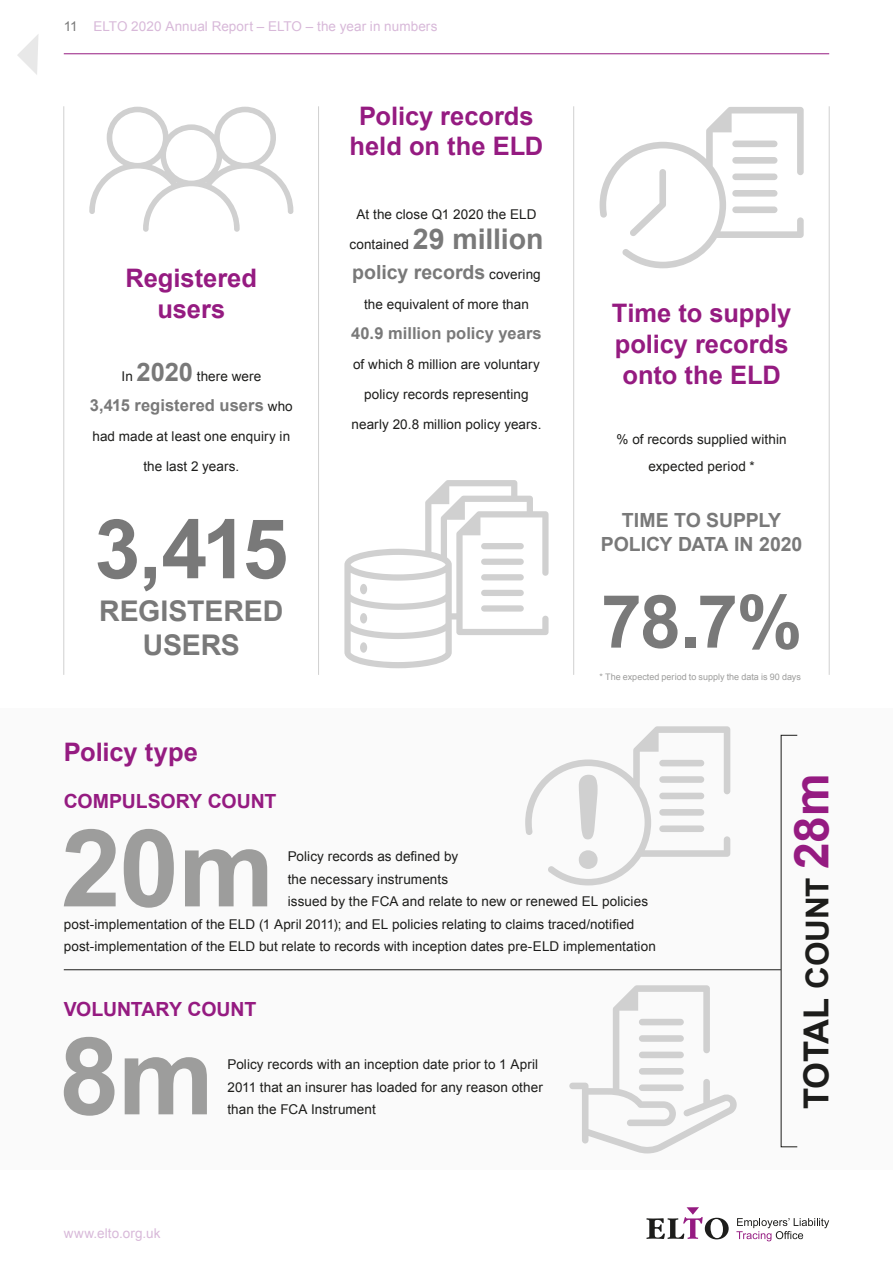
<style>
.page{position:relative;width:893px;height:1263px;background:#fff}
.page>*{position:absolute;margin:0;border:0;box-sizing:border-box;transform-origin:0 0}
.t1{font:700 107.85px "Arial";color:#9d9d9c}
.t2{font:700 82.5px "Arial";color:#797979}
.t3{font:700 73.5px "Arial";color:#797979}
.t4{font:700 34.5px "Arial";letter-spacing:-.02em;color:#1d1d1b}
.t5{font:700 28.5px/34.2px "Arial";letter-spacing:-.005em;color:#797979;text-align:center}
.t6{font:700 25.5px/30.6px "Arial";color:#951b81;text-align:center}
.t7{font:700 19.5px/23.4px "Arial";letter-spacing:-.005em;color:#797979;text-align:center}
.t8{font:700 19.5px "Arial";letter-spacing:-.01em;color:#951b81}
.t9{font:700 16.5px "Arial";letter-spacing:.005em;color:#797979}
.t10{font:13.5px/22.5px "Arial";letter-spacing:.005em;color:#1d1d1b;text-align:center}
.t11{font:13.5px "Arial";letter-spacing:.005em;color:#d8b9d9}
.t12{font:9px "Arial";color:#9d9d9c}
.s1{color:#797979}
.s2{font-weight:700;font-size:25.5px;color:#797979}
.s3{font-weight:400;font-size:13.5px;color:#1d1d1b}
.s4{font-weight:700;font-size:28.5px;color:#797979}
.s5{font-size:31.5px}
.s6{font-size:48px;color:#951b81}
</style>
<div class="page">
<svg style="left:17px;top:34px;width:22px;height:41px"></svg>
<div style="left:0;top:708px;width:893px;height:461px;background:#fafafa"></div>
<svg style="left:344px;top:480px;width:205px;height:188px"></svg>
<div style="left:481px;top:543px;width:43px;height:6px;background:#d0d0d0;border-radius:3px"></div>
<div style="left:481px;top:559px;width:43px;height:6px;background:#d0d0d0;border-radius:3px"></div>
<div style="left:481px;top:574px;width:43px;height:6px;background:#d0d0d0;border-radius:3px"></div>
<div style="left:481px;top:590px;width:43px;height:6px;background:#d0d0d0;border-radius:3px"></div>
<div style="left:481px;top:605px;width:43px;height:7px;background:#d0d0d0;border-radius:3px"></div>
<div style="left:360px;top:584px;width:7px;height:10px;background:#d0d0d0;border-radius:50%"></div>
<div style="left:360px;top:613px;width:7px;height:10px;background:#d0d0d0;border-radius:50%"></div>
<div style="left:360px;top:642px;width:7px;height:11px;background:#d0d0d0;border-radius:50%"></div>
<svg style="left:600px;top:107px;width:204px;height:161px"></svg>
<hr style="left:63px;top:106px;width:1px;height:569px;background:#d0d0d0">
<hr style="left:318px;top:106px;width:1px;height:569px;background:#d0d0d0">
<hr style="left:573px;top:106px;width:1px;height:569px;background:#d0d0d0">
<hr style="left:829px;top:106px;width:1px;height:569px;background:#d0d0d0">
<svg style="left:89px;top:107px;width:204px;height:125px"></svg>
<svg style="left:569px;top:985px;width:168px;height:168px"></svg>
<svg style="left:525px;top:726px;width:205px;height:159px"></svg>
<hr style="left:64px;top:969px;width:717px;height:1px;background:#1d1d1b">
<hr style="left:64px;top:53px;width:765px;height:1px;background:#951b81">
<svg style="left:646px;top:1207px;width:83px;height:32px"></svg>
<svg style="left:736px;top:1218px;width:93px;height:23px"></svg>
<p class="t11" style="left:64px;top:18px;width:375px"><span class="s1">11</span> ELTO 2020 Annual Report – ELTO – the year in numbers</p>
<h3 class="t6" style="left:126px;top:263px;width:133px">Registered users</h3>
<p class="t10" style="left:122px;top:365px;width:141px">In <span class="s2">2020</span> there were</p>
<p class="t9" style="left:90px;top:394px;width:204px">3,415 registered users <span class="s3">who</span></p>
<p class="t10" style="left:92px;top:425px;width:199px">had made at least one enquiry in</p>
<p class="t10" style="left:143px;top:455px;width:98px">the last 2 years.</p>
<h2 class="t2" style="left:94px;top:495px;width:195px">3,415</h2>
<h3 class="t5" style="left:99px;top:595px;width:186px">REGISTERED<br>USERS</h3>
<h3 class="t6" style="left:350px;top:101px;width:195px">Policy records held on the ELD</h3>
<p class="t10" style="left:357px;top:203px;width:181px">At the close Q1 2020 the ELD</p>
<p class="t10" style="left:349px;top:233px;width:196px">contained <span class="s4">29 million</span></p>
<h3 class="t7" style="left:352px;top:261px;width:190px">policy records <span class="s3">covering</span></h3>
<p class="t10" style="left:364px;top:293px;width:166px">the equivalent of more than</p>
<p class="t9" style="left:351px;top:322px;width:192px">40.9 million policy years</p>
<p class="t10" style="left:353px;top:353px;width:188px">of which 8 million are voluntary</p>
<p class="t10" style="left:364px;top:383px;width:166px">policy records representing</p>
<p class="t10" style="left:352px;top:413px;width:191px">nearly 20.8 million policy years.</p>
<h3 class="t6" style="left:612px;top:299px;width:181px">Time to supply policy records onto the ELD</h3>
<p class="t10" style="left:617px;top:426px;width:171px;line-height:27px">% of records supplied within expected period *</p>
<h3 class="t7" style="left:601px;top:510px;width:203px">TIME TO SUPPLY<br>POLICY DATA IN 2020</h3>
<h3 class="t3" style="left:601px;top:573px;width:203px">78.7%</h3>
<p class="t12" style="left:600px;top:671px;width:203px">* The expected period to supply the data is 90 days</p>
<h3 class="t6" style="left:64px;top:737px;width:136px">Policy type</h3>
<h3 class="t8" style="left:64px;top:788px;width:214px">COMPULSORY COUNT</h3>
<h1 class="t1" style="left:61px;top:797px;width:215px">20m</h1>
<p class="t10" style="left:288px;top:845px;width:172px">Policy records as defined by</p>
<p class="t10" style="left:288px;top:868px;width:162px">the necessary instruments</p>
<p class="t10" style="left:288px;top:890px;width:362px">issued by the FCA and relate to new or renewed EL policies</p>
<p class="t10" style="left:64px;top:913px;width:572px">post‑implementation of the ELD (1 April 2011); and EL policies relating to claims traced/notified</p>
<p class="t10" style="left:64px;top:935px;width:594px">post‑implementation of the ELD but relate to records with inception dates pre-ELD implementation</p>
<h3 class="t8" style="left:64px;top:996px;width:194px">VOLUNTARY COUNT</h3>
<h1 class="t1" style="left:59px;top:1005px;width:156px">8m</h1>
<p class="t10" style="left:227px;top:1053px;width:317px;text-align:left">Policy records with an inception date prior to 1 April<br>2011 that an insurer has loaded for any reason other than the FCA Instrument</p>
<p class="t11" style="left:64px;top:1224px;width:98px">www.elto.org.uk</p>
<h3 class="t4" style="left:794px;top:1109px;width:337px;rotate:-90deg">TOTAL <span class="s5">COUNT</span> <span class="s6">28m</span></h3>
</div>
